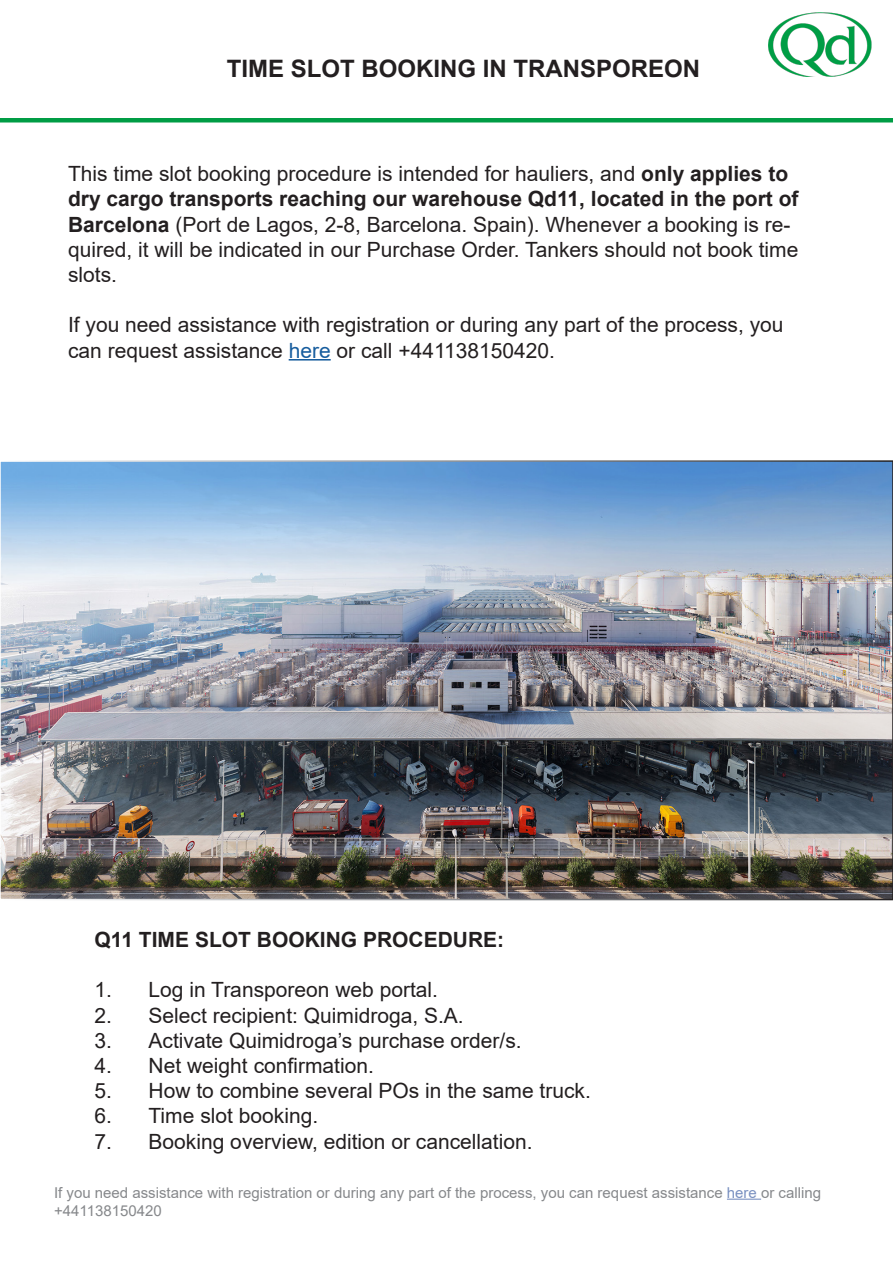
<style>
.page{position:relative;width:893px;height:1263px;background:#fff}
.page>*{position:absolute;margin:0;border:0;box-sizing:border-box;transform-origin:0 0}
.t1{font:700 24px "Arial";color:#231f20}
.t2{font:21px/25.2px "Arial";color:#231f20}
.t3{font:700 21px "Arial";color:#231f20}
.t4{font:15px/18px "Arial";color:#86888b}
.s1{font-weight:700}
.s2{color:#175d9e}
.s3{color:#7990c0}
</style>
<div class="page">
<img style="left:769px;top:13px;width:103px;height:64px">
<hr style="left:0;top:118px;width:893px;height:4px;background:#009d45">
<hr style="left:727px;top:1198px;width:34px;height:2px;background:#7990c0">
<hr style="left:289px;top:359px;width:42px;height:2px;background:#175d9e">
<img style="left:3px;top:463px;width:887px;height:434px">
<div style="left:0;top:460px;width:893px;height:440px;border:2px solid #fff"></div>
<p class="t1" style="left:227px;top:52px;width:475px">TIME SLOT BOOKING IN TRANSPOREON</p>
<p class="t2" style="left:68px;top:161px;width:732px">This time slot booking procedure is intended for hauliers, and <span class="s1">only applies to dry cargo transports reaching our warehouse Qd11, located in the port of Barcelona</span> (Port de Lagos, 2-8, Barcelona. Spain). Whenever a booking is re&shy;quired, it will be indicated in our Purchase Order. Tankers should not book time slots.</p>
<p class="t2" style="left:68px;top:312px;width:717px">If you need assistance with registration or during any part of the process, you can request assistance <span class="s2">here</span> or call +441138150420.</p>
<p class="t3" style="left:95px;top:925px;width:411px">Q11 TIME SLOT BOOKING PROCEDURE:</p>
<p class="t2" style="left:95px;top:977px;width:345px">1. Log in Transporeon web portal.</p>
<p class="t2" style="left:95px;top:1002px;width:371px">2. Select recipient: Quimidroga, S.A.</p>
<p class="t2" style="left:95px;top:1028px;width:429px">3. Activate Quimidroga’s purchase order/s.</p>
<p class="t2" style="left:95px;top:1053px;width:281px">4. Net weight confirmation.</p>
<p class="t2" style="left:95px;top:1078px;width:498px">5. How to combine several POs in the same truck.</p>
<p class="t2" style="left:95px;top:1103px;width:225px">6. Time slot booking.</p>
<p class="t2" style="left:95px;top:1128px;width:440px">7. Booking overview, edition or cancellation.</p>
<p class="t4" style="left:54px;top:1183px;width:769px">If you need assistance with registration or during any part of the process, you can request assistance <span class="s3">here</span> or calling +441138150420</p>
</div>
